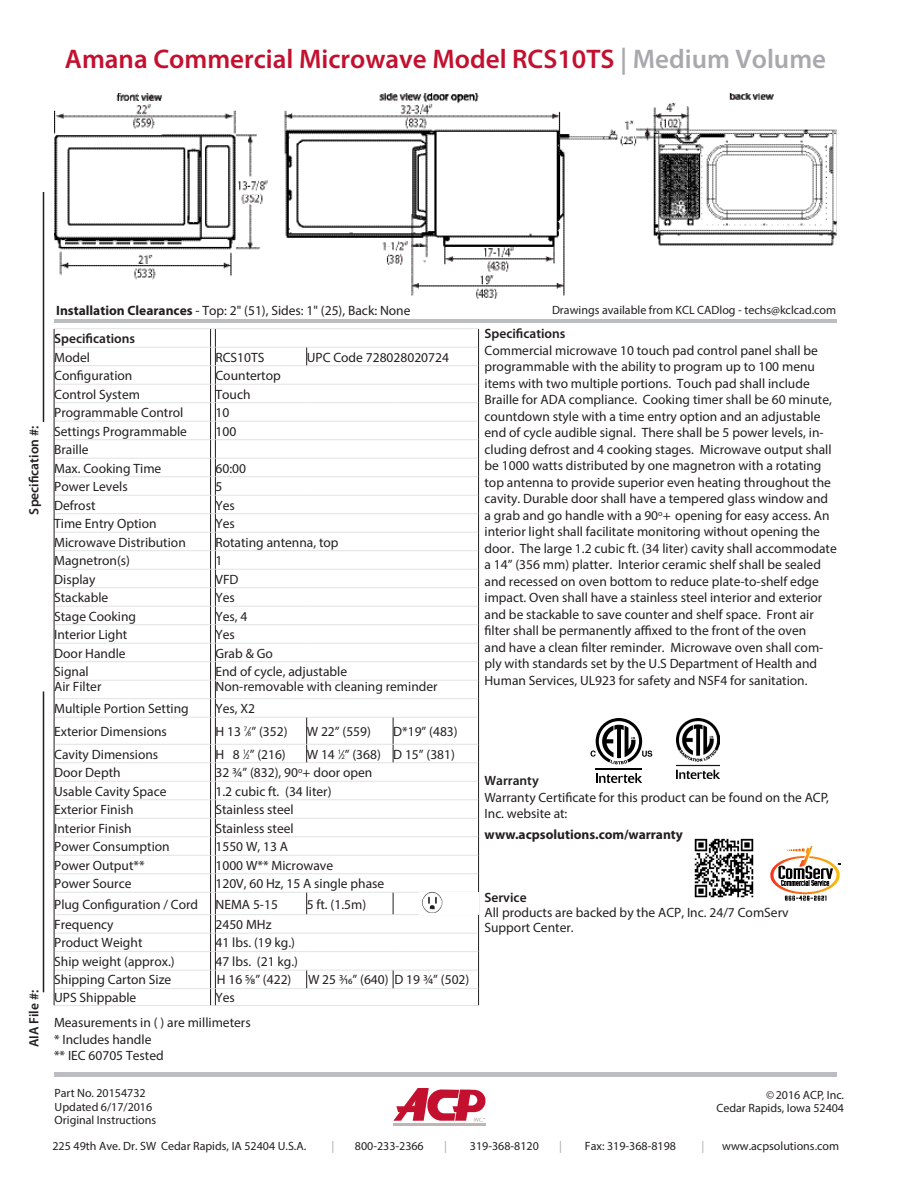
<style>
.page{position:relative;width:918px;height:1188px;background:#fff}
.page>*{position:absolute;margin:0;border:0;box-sizing:border-box;transform-origin:0 0}
.head{font:600 27px "Myriad Pro";color:#c3102f}
.chart{font:13.5px/16.2px "Myriad Pro";color:#231f20}
.chartHead{font:13.5px/16.5px "Myriad Pro";color:#231f20}
.blackChart{font:13.5px/16.2px "Myriad Pro";color:#231f20}
.chartHead-2{font:600 13.5px "Myriad Pro";color:#231f20}
.chart-2{font:700 13.5px "Myriad Pro";color:#231f20}
.chart-3{font:600 13.5px "Myriad Pro";color:#231f20}
.chart-4{font:12px/13.5px "Myriad Pro";color:#231f20}
.mouse{font:12px "Myriad Pro";color:#231f20}
.mouse-2{font:12px "Myriad Pro";color:#a8a9ad}
.s1{color:#a8a9ad}
.s2{font-weight:700}
.s3{font-size:6.75px}
</style>
<div class="page">
<img style="left:54px;top:93px;width:783px;height:206px">
<hr style="left:54px;top:1073px;width:783px;height:4px;background:#bcbdc0">
<hr style="left:43px;top:692px;width:1px;height:300px;background:#231f20">
<hr style="left:43px;top:192px;width:1px;height:230px;background:#231f20">
<hr style="left:54px;top:319px;width:783px;height:4px;background:#bcbdc0">
<svg style="left:54px;top:328px;width:425px;height:678px"></svg>
<img style="left:420px;top:893px;width:58px;height:21px">
<img style="left:770px;top:845px;width:70px;height:56px">
<img style="left:677px;top:719px;width:42px;height:59px">
<img style="left:694px;top:838px;width:60px;height:60px">
<svg style="left:596px;top:773px;width:46px;height:10px"></svg>
<hr style="left:596px;top:768px;width:46px;height:1px;background:#000">
<svg style="left:591px;top:718px;width:61px;height:46px"></svg>
<div style="left:390px;top:1088px;width:102px;height:39px;background:linear-gradient(to right,#fff,#fff)"></div>
<hr style="left:393px;top:1123px;width:92px;height:2px;background:#beb6b6">
<svg style="left:393px;top:1088px;width:92px;height:34px"></svg>
<p class="head" style="left:65px;top:41px;width:763px">Amana Commercial Microwave Model RCS10TS <span class="s1">| Medium Volume</span></p>
<p class="chartHead-2" style="left:25px;top:514px;width:90px;rotate:-90deg">Specification #:</p>
<p class="chartHead-2" style="left:26px;top:1047px;width:59px;rotate:-90deg">AIA File #:</p>
<p class="chart" style="left:56px;top:302px;width:356px"><span class="s2">Installation Clearances</span> - Top: 2" (51), Sides: 1" (25), Back: None</p>
<p class="chartHead-2" style="left:54px;top:330px;width:83px">Specifications</p>
<p class="chart" style="left:54px;top:349px;width:37px">Model</p>
<p class="chart" style="left:216px;top:349px;width:50px">RCS10TS</p>
<p class="chart" style="left:307px;top:349px;width:144px">UPC Code 728028020724</p>
<p class="chart" style="left:54px;top:367px;width:80px">Configuration</p>
<p class="chart" style="left:216px;top:367px;width:67px">Countertop</p>
<p class="chart" style="left:54px;top:386px;width:87px">Control System</p>
<p class="chart" style="left:216px;top:386px;width:37px">Touch</p>
<p class="chart" style="left:54px;top:404px;width:131px">Programmable Control</p>
<p class="chart" style="left:216px;top:404px;width:15px">10</p>
<p class="chart" style="left:54px;top:423px;width:134px">Settings Programmable</p>
<p class="chart" style="left:216px;top:423px;width:22px">100</p>
<p class="chart" style="left:54px;top:441px;width:36px">Braille</p>
<p class="chart" style="left:54px;top:460px;width:109px">Max. Cooking Time</p>
<p class="chart" style="left:216px;top:460px;width:32px">60:00</p>
<p class="chart" style="left:54px;top:478px;width:75px">Power Levels</p>
<p class="chart" style="left:216px;top:478px;width:8px">5</p>
<p class="chart" style="left:54px;top:497px;width:43px">Defrost</p>
<p class="chart" style="left:216px;top:497px;width:21px">Yes</p>
<p class="chart" style="left:54px;top:515px;width:104px">Time Entry Option</p>
<p class="chart" style="left:216px;top:515px;width:21px">Yes</p>
<p class="chart" style="left:54px;top:534px;width:133px">Microwave Distribution</p>
<p class="chart" style="left:216px;top:534px;width:125px">Rotating antenna, top</p>
<p class="chart" style="left:54px;top:552px;width:77px">Magnetron(s)</p>
<p class="chart" style="left:216px;top:552px;width:8px">1</p>
<p class="chart" style="left:54px;top:571px;width:43px">Display</p>
<p class="chart" style="left:216px;top:571px;width:25px">VFD</p>
<p class="chart" style="left:54px;top:589px;width:56px">Stackable</p>
<p class="chart" style="left:216px;top:589px;width:21px">Yes</p>
<p class="chart" style="left:54px;top:608px;width:83px">Stage Cooking</p>
<p class="chart" style="left:216px;top:608px;width:33px">Yes, 4</p>
<p class="chart" style="left:54px;top:626px;width:75px">Interior Light</p>
<p class="chart" style="left:216px;top:626px;width:21px">Yes</p>
<p class="chart" style="left:54px;top:645px;width:73px">Door Handle</p>
<p class="chart" style="left:216px;top:645px;width:59px">Grab &amp; Go</p>
<p class="chart" style="left:54px;top:663px;width:36px">Signal</p>
<p class="chart" style="left:216px;top:663px;width:133px">End of cycle, adjustable</p>
<p class="chart" style="left:54px;top:678px;width:49px">Air Filter</p>
<p class="chart" style="left:216px;top:678px;width:224px">Non-removable with cleaning reminder</p>
<p class="chart" style="left:54px;top:700px;width:136px">Multiple Portion Setting</p>
<p class="chart" style="left:216px;top:700px;width:41px">Yes, X2</p>
<p class="chart" style="left:54px;top:723px;width:114px">Exterior Dimensions</p>
<p class="chart" style="left:216px;top:723px;width:74px">H 13 <sup>7</sup>⁄<span class="s3">8</span>” (352)</p>
<p class="chart" style="left:307px;top:723px;width:66px">W 22” (559)</p>
<p class="chart" style="left:393px;top:723px;width:66px">D*19” (483)</p>
<p class="chart" style="left:54px;top:746px;width:106px">Cavity Dimensions</p>
<p class="chart" style="left:216px;top:746px;width:72px">H 8 <sup>1</sup>⁄<span class="s3">2</span>” (216)</p>
<p class="chart" style="left:307px;top:746px;width:76px">W 14 <sup>1</sup>⁄<span class="s3">2</span>” (368)</p>
<p class="chart" style="left:393px;top:746px;width:63px">D 15” (381)</p>
<p class="chart" style="left:54px;top:764px;width:68px">Door Depth</p>
<p class="chart" style="left:216px;top:764px;width:158px">32 3/4” (832), 90<sup>o</sup>+ door open</p>
<p class="chart" style="left:54px;top:783px;width:114px">Usable Cavity Space</p>
<p class="chart" style="left:216px;top:783px;width:118px">1.2 cubic ft. (34 liter)</p>
<p class="chart" style="left:54px;top:801px;width:81px">Exterior Finish</p>
<p class="chart" style="left:216px;top:801px;width:80px">Stainless steel</p>
<p class="chart" style="left:54px;top:820px;width:79px">Interior Finish</p>
<p class="chart" style="left:216px;top:820px;width:80px">Stainless steel</p>
<p class="chart" style="left:54px;top:838px;width:117px">Power Consumption</p>
<p class="chart" style="left:216px;top:838px;width:74px">1550 W, 13 A</p>
<p class="chart" style="left:54px;top:857px;width:92px">Power Output**</p>
<p class="chart" style="left:216px;top:857px;width:119px">1000 W** Microwave</p>
<p class="chart" style="left:54px;top:875px;width:79px">Power Source</p>
<p class="chart" style="left:216px;top:875px;width:170px">120V, 60 Hz, 15 A single phase</p>
<p class="chart" style="left:54px;top:896px;width:146px">Plug Configuration / Cord</p>
<p class="chart" style="left:216px;top:896px;width:64px">NEMA 5-15</p>
<p class="chart" style="left:307px;top:896px;width:61px">5 ft. (1.5m)</p>
<p class="chart" style="left:54px;top:916px;width:61px">Frequency</p>
<p class="chart" style="left:216px;top:916px;width:57px">2450 MHz</p>
<p class="chart" style="left:54px;top:935px;width:90px">Product Weight</p>
<p class="chart" style="left:216px;top:935px;width:81px">41 lbs. (19 kg.)</p>
<p class="chart" style="left:54px;top:953px;width:122px">Ship weight (approx.)</p>
<p class="chart" style="left:216px;top:953px;width:84px">47 lbs. (21 kg.)</p>
<p class="chart" style="left:54px;top:972px;width:119px">Shipping Carton Size</p>
<p class="chart" style="left:217px;top:972px;width:76px">H 16 5/8” (422)</p>
<p class="chart" style="left:308px;top:972px;width:163px">W 25 3/16” (640) D 19 3/4” (502)</p>
<p class="chart" style="left:54px;top:989px;width:84px">UPS Shippable</p>
<p class="chart" style="left:216px;top:989px;width:21px">Yes</p>
<p class="blackChart" style="left:54px;top:1015px;width:198px">Measurements in ( ) are millimeters</p>
<p class="blackChart" style="left:54px;top:1031px;width:111px">* Includes handle ** IEC 60705 Tested</p>
<p class="chart-4" style="left:55px;top:1086px;width:99px">Part No. 20154732<br>Updated 6/17/2016</p>
<p class="chart-4" style="left:55px;top:1113px;width:103px">Original Instructions</p>
<p class="chart-4" style="left:552px;top:303px;width:286px">Drawings available from KCL CADlog - techs@kclcad.com</p>
<p class="chartHead-2" style="left:485px;top:325px;width:83px">Specifications</p>
<p class="chartHead" style="left:485px;top:342px;width:354px">Commercial microwave 10 touch pad control panel shall be programmable with the ability to program up to 100 menu items with two multiple portions. Touch pad shall include Braille for ADA compliance. Cooking timer shall be 60 minute, countdown style with a time entry option and an adjustable end of cycle audible signal. There shall be 5 power levels, in&shy;cluding defrost and 4 cooking stages. Microwave output shall be 1000 watts distributed by one magnetron with a rotating top antenna to provide superior even heating throughout the cavity. Durable door shall have a tempered glass window and a grab and go handle with a 90<sup>o</sup>+ opening for easy access. An interior light shall facilitate monitoring without opening the door. The large 1.2 cubic ft. (34 liter) cavity shall accommodate a 14” (356 mm) platter. Interior ceramic shelf shall be sealed and recessed on oven bottom to reduce plate-to-shelf edge impact. Oven shall have a stainless steel interior and exterior and be stackable to save counter and shelf space. Front air filter shall be permanently affixed to the front of the oven<br>and have a clean filter reminder. Microwave oven shall com&shy;ply with standards set by the U.S Department of Health and Human Services, UL923 for safety and NSF4 for sanitation.</p>
<p class="chart-3" style="left:485px;top:772px;width:56px">Warranty</p>
<p class="chart" style="left:485px;top:789px;width:346px">Warranty Certificate for this product can be found on the ACP,<br>Inc. website at:</p>
<p class="chart-2" style="left:485px;top:827px;width:200px">www.acpsolutions.com/warranty</p>
<p class="chart-3" style="left:485px;top:889px;width:44px">Service</p>
<p class="chart" style="left:485px;top:904px;width:306px">All products are backed by the ACP, Inc. 24/7 ComServ</p>
<p class="chart" style="left:485px;top:919px;width:91px">Support Center.</p>
<p class="chart-4" style="left:766px;top:1088px;width:80px">©2016 ACP, Inc.</p>
<p class="chart-4" style="left:717px;top:1101px;width:129px">Cedar Rapids, Iowa 52404</p>
<p class="mouse" style="left:52px;top:1138px;width:255px">225 49th Ave. Dr. SW Cedar Rapids, IA 52404 U.S.A.</p>
<p class="mouse-2" style="left:332px;top:1138px;width:4px">|</p>
<p class="mouse" style="left:355px;top:1138px;width:70px">800-233-2366</p>
<p class="mouse-2" style="left:444px;top:1138px;width:4px">|</p>
<p class="mouse" style="left:470px;top:1138px;width:70px">319-368-8120</p>
<p class="mouse-2" style="left:559px;top:1138px;width:4px">|</p>
<p class="mouse" style="left:585px;top:1138px;width:93px">Fax: 319-368-8198</p>
<p class="mouse-2" style="left:702px;top:1138px;width:4px">|</p>
<p class="mouse" style="left:722px;top:1138px;width:118px">www.acpsolutions.com</p>
</div>
